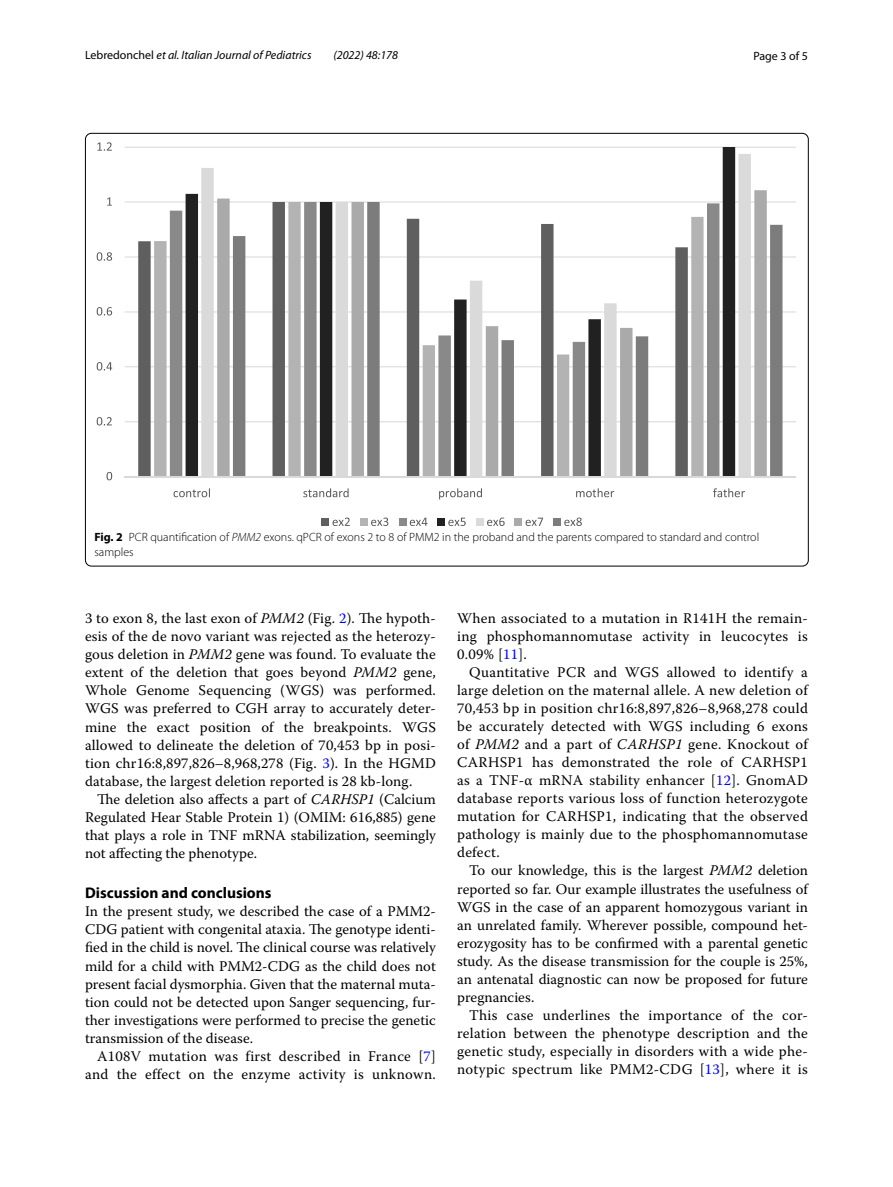
<style>
.page{position:relative;width:893px;height:1187px;background:#fff}
.page>*{position:absolute;margin:0;border:0;box-sizing:border-box;transform-origin:0 0}
.t1{font:700 15.45px "Myriad Pro";color:#000}
.t2{font:14.7px/18px "Warnock Pro";letter-spacing:.015em;color:#000;text-align:justify}
.t3{font:300 12px/15px "Myriad Pro";color:#000}
.t4{font:italic 12px "Myriad Pro";color:#000}
.t5{font:12px "Myriad Pro";color:#000}
.s1{font-style:normal}
.s2{font-weight:700}
.s3{font-style:italic}
.s4{color:#00f}
</style>
<div class="page">
<hr style="left:125px;top:421px;width:671px;height:1px;background:#d9d9d9">
<hr style="left:125px;top:366px;width:671px;height:1px;background:#d9d9d9">
<hr style="left:125px;top:311px;width:671px;height:1px;background:#d9d9d9">
<hr style="left:125px;top:256px;width:671px;height:1px;background:#d9d9d9">
<hr style="left:125px;top:201px;width:671px;height:1px;background:#d9d9d9">
<hr style="left:125px;top:147px;width:671px;height:1px;background:#d9d9d9">
<svg style="left:138px;top:202px;width:16px;height:274px;fill:#5f5f5f"></svg>
<svg style="left:154px;top:202px;width:16px;height:274px;fill:#b3b3b3"></svg>
<svg style="left:170px;top:202px;width:16px;height:274px;background:#a1a1a1"></svg>
<svg style="left:186px;top:147px;width:549px;height:329px"></svg>
<svg style="left:201px;top:154px;width:550px;height:322px"></svg>
<svg style="left:217px;top:190px;width:550px;height:286px"></svg>
<svg style="left:233px;top:202px;width:549px;height:274px"></svg>
<hr style="left:125px;top:476px;width:671px;height:1px;background:#d9d9d9">
<svg style="left:107px;top:472px;width:5px;height:8px"></svg>
<svg style="left:97px;top:417px;width:15px;height:8px"></svg>
<svg style="left:97px;top:362px;width:15px;height:8px"></svg>
<svg style="left:97px;top:307px;width:15px;height:8px"></svg>
<svg style="left:97px;top:252px;width:15px;height:9px"></svg>
<svg style="left:107px;top:197px;width:5px;height:9px"></svg>
<svg style="left:97px;top:142px;width:15px;height:9px"></svg>
<svg style="left:174px;top:488px;width:571px;height:11px"></svg>
<div style="left:322px;top:518px;width:7px;height:8px;background:#5f5f5f"></div>
<svg style="left:333px;top:517px;width:17px;height:9px"></svg>
<div style="left:360px;top:518px;width:8px;height:8px;background:#b3b3b3"></div>
<svg style="left:371px;top:517px;width:17px;height:9px"></svg>
<div style="left:399px;top:518px;width:7px;height:8px;background:#898989"></div>
<svg style="left:410px;top:517px;width:17px;height:9px"></svg>
<div style="left:438px;top:518px;width:7px;height:8px;background:#212121"></div>
<svg style="left:448px;top:517px;width:18px;height:9px"></svg>
<div style="left:476px;top:518px;width:7px;height:8px;background:#dadada"></div>
<svg style="left:487px;top:517px;width:18px;height:9px"></svg>
<div style="left:515px;top:518px;width:7px;height:8px;background:#aaa"></div>
<svg style="left:526px;top:517px;width:17px;height:9px"></svg>
<div style="left:553px;top:518px;width:8px;height:8px;background:#7c7c7c"></div>
<svg style="left:564px;top:517px;width:18px;height:9px"></svg>
<p class="t4" style="left:85px;top:48px;width:228px"><span class="s1">Lebredonchel</span> et al. Italian Journal of Pediatrics</p>
<p class="t4" style="left:333px;top:48px;width:66px">(2022) 48:178</p>
<p class="t5" style="left:753px;top:48px;width:56px">Page 3 of 5</p>
<p class="t3" style="left:94px;top:530px;width:666px"><span class="s2">Fig. 2</span> PCR quantification of <span class="s3">PMM2</span> exons. qPCR of exons 2 to 8 of PMM2 in the proband and the parents compared to standard and control samples</p>
<p class="t2" style="left:85px;top:609px;width:352px">3 to exon 8, the last exon of <span class="s3">PMM2</span> (Fig. <span class="s4">2</span>). The hypoth&shy;esis of the de novo variant was rejected as the heterozy&shy;gous deletion in <span class="s3">PMM2</span> gene was found. To evaluate the extent of the deletion that goes beyond <span class="s3">PMM2</span> gene, Whole Genome Sequencing (WGS) was performed.<br>WGS was preferred to CGH array to accurately deter&shy;mine the exact position of the breakpoints. WGS allowed to delineate the deletion of 70,453 bp in posi&shy;tion chr16:8,897,826–8,968,278 (Fig. <span class="s4">3</span>). In the HGMD database, the largest deletion reported is 28 kb-long.</p>
<p class="t2" style="left:85px;top:789px;width:352px;text-indent:12px">The deletion also affects a part of <span class="s3">CARHSP1</span> (Calcium Regulated Hear Stable Protein 1) (OMIM: 616,885) gene that plays a role in TNF mRNA stabilization, seemingly not affecting the phenotype.</p>
<p class="t1" style="left:85px;top:883px;width:188px">Discussion and conclusions</p>
<p class="t2" style="left:85px;top:902px;width:352px">In the present study, we described the case of a PMM2- CDG patient with congenital ataxia. The genotype identi&shy;fied in the child is novel. The clinical course was relatively mild for a child with PMM2-CDG as the child does not present facial dysmorphia. Given that the maternal muta&shy;tion could not be detected upon Sanger sequencing, fur&shy;ther investigations were performed to precise the genetic transmission of the disease.</p>
<p class="t2" style="left:85px;top:1046px;width:352px;text-align:right">A108V mutation was first described in France [<span class="s4">7</span>] and the effect on the enzyme activity is unknown.</p>
<p class="t2" style="left:457px;top:609px;width:352px">When associated to a mutation in R141H the remain&shy;ing phosphomannomutase activity in leucocytes is 0.09% [<span class="s4">11</span>].</p>
<p class="t2" style="left:457px;top:663px;width:352px;text-indent:12px">Quantitative PCR and WGS allowed to identify a large deletion on the maternal allele. A new deletion of 70,453 bp in position chr16:8,897,826–8,968,278 could be accurately detected with WGS including 6 exons of <span class="s3">PMM2</span> and a part of <span class="s3">CARHSP1</span> gene. Knockout of CARHSP1 has demonstrated the role of CARHSP1 as a TNF-α mRNA stability enhancer [<span class="s4">12</span>]. GnomAD database reports various loss of function heterozygote mutation for CARHSP1, indicating that the observed pathology is mainly due to the phosphomannomutase defect.</p>
<p class="t2" style="left:457px;top:861px;width:352px;text-indent:12px">To our knowledge, this is the largest <span class="s3">PMM2</span> deletion reported so far. Our example illustrates the usefulness of WGS in the case of an apparent homozygous variant in an unrelated family. Wherever possible, compound het&shy;erozygosity has to be confirmed with a parental genetic study. As the disease transmission for the couple is 25%, an antenatal diagnostic can now be proposed for future pregnancies.</p>
<p class="t2" style="left:457px;top:1005px;width:352px;text-indent:12px">This case underlines the importance of the cor&shy;relation between the phenotype description and the genetic study, especially in disorders with a wide phe&shy;notypic spectrum like PMM2-CDG [<span class="s4">13</span>], where it is</p>
</div>
